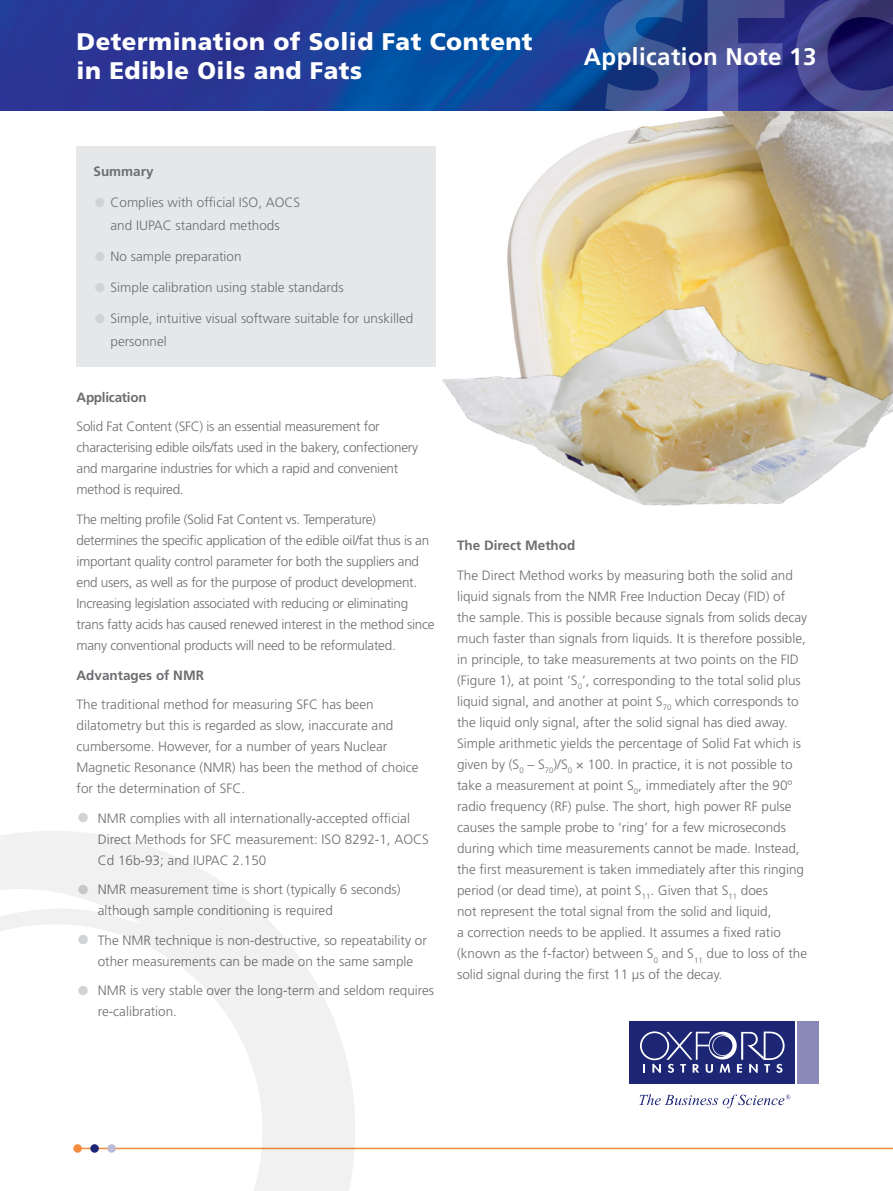
<style>
.page{position:relative;width:893px;height:1191px;background:#fff}
.page>*{position:absolute;margin:0;border:0;box-sizing:border-box;transform-origin:0 0}
.t1{font:900 165px "Frutiger";color:#fff}
.t2{font:900 24px/28.8px "Frutiger";letter-spacing:.02em;color:#fff}
.t3{font:700 24px "Frutiger";letter-spacing:.02em;color:#fff}
.t4{font:300 13.5px/21px "Frutiger";color:#6d6e71}
.t5{font:300 13.5px/21px "Frutiger";letter-spacing:-.02em;color:#6d6e71}
.t6{font:700 13.5px "Frutiger";color:#6d6e71}
.t7{font:700 13.5px "Frutiger";letter-spacing:-.02em;color:#6d6e71}
.s1{font-weight:700;font-size:27px;color:#d1d3d4}
.s2{font-size:27px;color:#d1d3d4}
</style>
<div class="page">
<img style="left:507px;top:111px;width:386px;height:138px">
<img style="left:0;top:0;width:893px;height:111px">
<hr style="left:77px;top:1147px;width:816px;height:2px;background:#f68b3d">
<div style="left:629px;top:1020px;width:166px;height:63px;background:#1c2674"></div>
<div style="left:797px;top:1020px;width:21px;height:63px;background:#8b89b7"></div>
<svg style="left:640px;top:1031px;width:145px;height:41px"></svg>
<svg style="left:639px;top:1094px;width:151px;height:14px"></svg>
<div style="left:77px;top:147px;width:359px;height:220px;background:#e6e7e8"></div>
<svg style="left:0;top:831px;width:355px;height:360px"></svg>
<img style="left:442px;top:249px;width:451px;height:257px">
<h2 class="t2" style="left:77px;top:27px;width:458px">Determination of Solid Fat Content in Edible Oils and Fats</h2>
<p class="t6" style="left:94px;top:164px;width:62px">Summary</p>
<p class="t4" style="left:94px;top:191px;width:208px;line-height:22.5px;text-align:center"><span class="s1">•</span> Complies with official ISO, AOCS and IUPAC standard methods</p>
<p class="t4" style="left:94px;top:246px;width:150px"><span class="s1">•</span> No sample preparation</p>
<p class="t4" style="left:94px;top:277px;width:252px"><span class="s1">•</span> Simple calibration using stable standards</p>
<p class="t4" style="left:111px;top:307px;width:304px;line-height:22.5px;text-indent:-17px"><span class="s1">•</span> Simple, intuitive visual software suitable for unskilled personnel</p>
<h1 class="t1" style="left:597px;top:-46px;width:304px">SFC</h1>
<h2 class="t3" style="left:584px;top:42px;width:234px">Application Note 13</h2>
<p class="t7" style="left:77px;top:389px;width:72px">Application</p>
<p class="t5" style="left:77px;top:416px;width:343px">Solid Fat Content (SFC) is an essential measurement for characterising edible oils/fats used in the bakery, confectionery and margarine industries for which a rapid and convenient method is required.</p>
<p class="t5" style="left:77px;top:509px;width:360px">The melting profile (Solid Fat Content vs. Temperature) determines the specific application of the edible oil/fat thus is an important quality control parameter for both the suppliers and end users, as well as for the purpose of product development.<br>Increasing legislation associated with reducing or eliminating trans fatty acids has caused renewed interest in the method since many conventional products will need to be reformulated.</p>
<p class="t6" style="left:77px;top:667px;width:129px">Advantages of NMR</p>
<p class="t4" style="left:77px;top:694px;width:344px">The traditional method for measuring SFC has been dilatometry but this is regarded as slow, inaccurate and cumbersome. However, for a number of years Nuclear Magnetic Resonance (NMR) has been the method of choice for the determination of SFC.</p>
<p class="t4" style="left:98px;top:807px;width:333px;text-indent:-21px"><span class="s2">•</span> NMR complies with all internationally-accepted official<br>Direct Methods for SFC measurement: ISO 8292-1, AOCS<br>Cd 16b-93; and IUPAC 2.150</p>
<p class="t4" style="left:98px;top:879px;width:304px;text-indent:-21px"><span class="s2">•</span> NMR measurement time is short (typically 6 seconds) although sample conditioning is required</p>
<p class="t4" style="left:77px;top:929px;width:352px;text-align:center"><span class="s2">•</span> The NMR technique is non-destructive, so repeatability or other measurements can be made on the same sample</p>
<p class="t4" style="left:98px;top:980px;width:338px;text-indent:-21px"><span class="s2">•</span> NMR is very stable over the long-term and seldom requires re-calibration.</p>
<p class="t6" style="left:457px;top:538px;width:120px">The Direct Method</p>
<p class="t4" style="left:457px;top:564px;width:352px">The Direct Method works by measuring both the solid and liquid signals from the NMR Free Induction Decay (FID) of the sample. This is possible because signals from solids decay much faster than signals from liquids. It is therefore possible, in principle, to take measurements at two points on the FID (Figure 1), at point ‘S<sub>0</sub>’, corresponding to the total solid plus liquid signal, and another at point S<sub>70</sub> which corresponds to the liquid only signal, after the solid signal has died away.<br>Simple arithmetic yields the percentage of Solid Fat which is given by (S<sub>0</sub> – S<sub>70</sub>)/S<sub>0</sub> × 100. In practice, it is not possible to take a measurement at point S<sub>0</sub>, immediately after the 90º radio frequency (RF) pulse. The short, high power RF pulse causes the sample probe to ‘ring’ for a few microseconds during which time measurements cannot be made. Instead, the first measurement is taken immediately after this ringing period (or dead time), at point S<sub>11</sub>. Given that S<sub>11</sub> does<br>not represent the total signal from the solid and liquid,<br>a correction needs to be applied. It assumes a fixed ratio (known as the f-factor) between S<sub>0</sub> and S<sub>11</sub> due to loss of the solid signal during the first 11 µs of the decay.</p>
</div>
